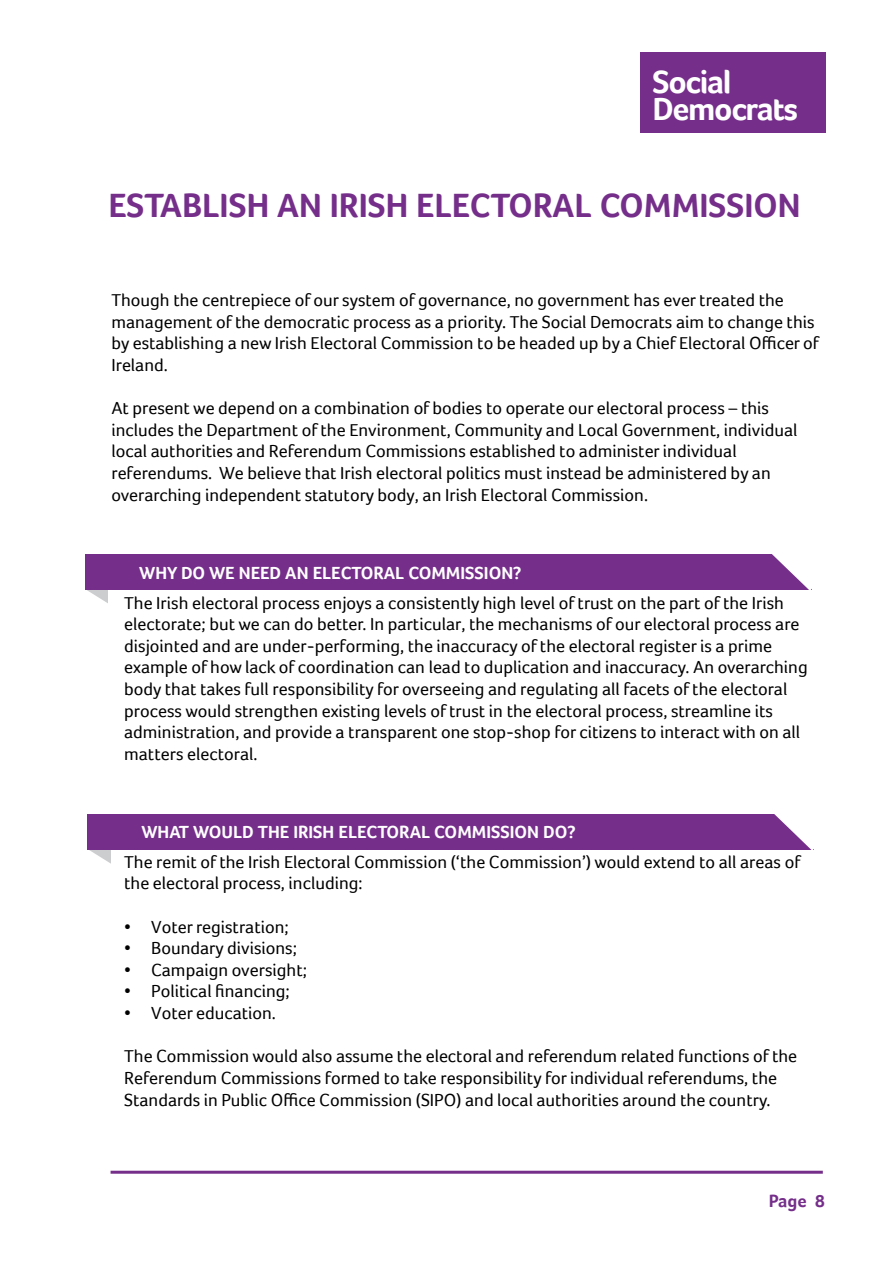
<style>
.page{position:relative;width:893px;height:1263px;background:#fff}
.page>*{position:absolute;margin:0;border:0;box-sizing:border-box;transform-origin:0 0}
.t1{font:700 34.5px "Foco";color:#752f8a}
.t2{font:700 33px/27px "Foco";letter-spacing:-.04em;color:#fff}
.t3{font:18px/21.6px "Foco";color:#000}
.t4{font:700 18px "Foco";color:#fff}
.t5{font:700 18px "Foco";color:#752f8a}
</style>
<div class="page">
<hr style="left:111px;top:1171px;width:712px;height:3px;background:#752f8a">
<div style="left:640px;top:53px;width:185px;height:80px;background:#752f8a"></div>
<svg style="left:89px;top:850px;width:22px;height:14px"></svg>
<div style="left:87px;top:814px;width:727px;height:36px;background:#752f8a"></div>
<svg style="left:774px;top:814px;width:40px;height:36px"></svg>
<svg style="left:87px;top:590px;width:21px;height:13px"></svg>
<div style="left:85px;top:554px;width:726px;height:36px;background:#752f8a"></div>
<svg style="left:772px;top:554px;width:40px;height:36px"></svg>
<h2 class="t2" style="left:653px;top:69px;width:147px">Social<br>Democrats</h2>
<h1 class="t1" style="left:108px;top:187px;width:694px">ESTABLISH AN IRISH ELECTORAL COMMISSION</h1>
<p class="t3" style="left:111px;top:290px;width:709px">Though the centrepiece of our system of governance, no government has ever treated the management of the democratic process as a priority. The Social Democrats aim to change this by establishing a new Irish Electoral Commission to be headed up by a Chief Electoral Officer of Ireland.</p>
<p class="t3" style="left:111px;top:398px;width:688px">At present we depend on a combination of bodies to operate our electoral process – this includes the Department of the Environment, Community and Local Government, individual local authorities and Referendum Commissions established to administer individual referendums. We believe that Irish electoral politics must instead be administered by an overarching independent statutory body, an Irish Electoral Commission.</p>
<p class="t4" style="left:139px;top:563px;width:384px">WHY DO WE NEED AN ELECTORAL COMMISSION?</p>
<p class="t3" style="left:124px;top:592px;width:685px">The Irish electoral process enjoys a consistently high level of trust on the part of the Irish electorate; but we can do better. In particular, the mechanisms of our electoral process are disjointed and are under-performing, the inaccuracy of the electoral register is a prime example of how lack of coordination can lead to duplication and inaccuracy. An overarching body that takes full responsibility for overseeing and regulating all facets of the electoral process would strengthen existing levels of trust in the electoral process, streamline its administration, and provide a transparent one stop-shop for citizens to interact with on all matters electoral.</p>
<p class="t4" style="left:141px;top:822px;width:436px">WHAT WOULD THE IRISH ELECTORAL COMMISSION DO?</p>
<p class="t3" style="left:124px;top:851px;width:678px">The remit of the Irish Electoral Commission (‘the Commission’) would extend to all areas of the electoral process, including:</p>
<p class="t3" style="left:124px;top:916px;width:166px">• Voter registration;</p>
<p class="t3" style="left:124px;top:938px;width:174px">• Boundary divisions;</p>
<p class="t3" style="left:124px;top:959px;width:184px">• Campaign oversight;</p>
<p class="t3" style="left:124px;top:981px;width:167px">• Political financing;</p>
<p class="t3" style="left:124px;top:1002px;width:153px">• Voter education.</p>
<p class="t3" style="left:124px;top:1046px;width:674px">The Commission would also assume the electoral and referendum related functions of the<br>Referendum Commissions formed to take responsibility for individual referendums, the<br>Standards in Public Office Commission (SIPO) and local authorities around the country.</p>
<p class="t5" style="left:769px;top:1191px;width:58px">Page 8</p>
</div>
